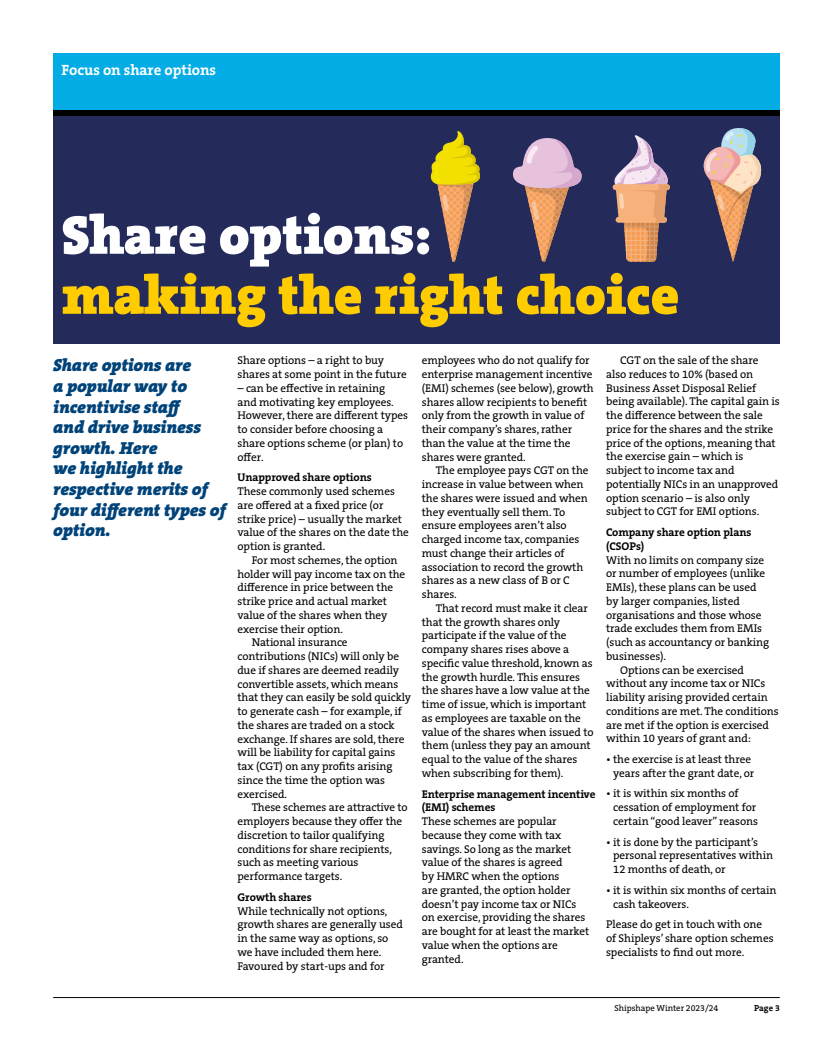
<style>
.page{position:relative;width:833px;height:1053px;background:#fff}
.page>*{position:absolute;margin:0;border:0;box-sizing:border-box;transform-origin:0 0}
.t1{font:900 55px "The Serif B W9";color:#fc0}
.t2{font:900 55px "The Serif B W9";color:#fff}
.t3{font:italic 900 17.5px/20.6px "The Serif B W9";letter-spacing:-.005em;color:#004379}
.t4{font:700 15px "The Serif B W7";letter-spacing:-.005em;color:#fff}
.t5{font:11.25px/13.8px "The Serif B W5 Plain";letter-spacing:-.005em;color:#000}
.t6{font:700 11.25px/13.8px "The Serif B W7";letter-spacing:-.005em;color:#000}
.t7{font:8.75px "The Serif B W5 Plain";letter-spacing:-.005em;color:#000}
.t8{font:700 8.75px "The Serif B W7";color:#000}
</style>
<div class="page">
<hr style="left:53px;top:997px;width:727px;height:1px;background:#000">
<div style="left:53px;top:53px;width:727px;height:57px;background:#03ace4"></div>
<div style="left:53px;top:110px;width:727px;height:7px;background:#000"></div>
<div style="left:53px;top:117px;width:727px;height:227px;background:#242b5b"></div>
<svg style="left:430px;top:131px;width:50px;height:131px"></svg>
<svg style="left:513px;top:138px;width:69px;height:124px"></svg>
<svg style="left:612px;top:135px;width:58px;height:127px"></svg>
<svg style="left:703px;top:128px;width:59px;height:134px"></svg>
<h3 class="t4" style="left:62px;top:60px;width:156px">Focus on share options</h3>
<h1 class="t2" style="left:62px;top:198px;width:371px">Share options:</h1>
<h1 class="t1" style="left:62px;top:258px;width:619px">making the right choice</h1>
<h2 class="t3" style="left:53px;top:355px;width:174px">Share options are<br>a popular way to incentivise staff<br>and drive business growth. Here<br>we highlight the respective merits of four different types of option.</h2>
<p class="t5" style="left:237px;top:353px;width:171px">Share options – a right to buy shares at some point in the future</p>
<p class="t5" style="left:237px;top:381px;width:172px">– can be effective in retaining<br>and motivating key employees.<br>However, there are different types to consider before choosing a share options scheme (or plan) to offer.</p>
<p class="t6" style="left:237px;top:470px;width:136px">Unapproved share options</p>
<p class="t5" style="left:237px;top:484px;width:173px">These commonly used schemes are offered at a fixed price (or strike price) – usually the market value of the shares on the date the option is granted.</p>
<p class="t5" style="left:252px;top:553px;width:147px">For most schemes, the option</p>
<p class="t5" style="left:237px;top:567px;width:169px">holder will pay income tax on the</p>
<p class="t5" style="left:237px;top:580px;width:157px">difference in price between the</p>
<p class="t5" style="left:237px;top:594px;width:151px">strike price and actual market</p>
<p class="t5" style="left:237px;top:608px;width:152px">value of the shares when they</p>
<p class="t5" style="left:237px;top:622px;width:107px">exercise their option.</p>
<p class="t5" style="left:252px;top:635px;width:97px">National insurance</p>
<p class="t5" style="left:237px;top:649px;width:163px">contributions (NICs) will only be</p>
<p class="t5" style="left:237px;top:663px;width:163px">due if shares are deemed readily</p>
<p class="t5" style="left:237px;top:677px;width:162px">convertible assets, which means</p>
<p class="t5" style="left:237px;top:690px;width:175px">that they can easily be sold quickly</p>
<p class="t5" style="left:237px;top:704px;width:166px">to generate cash – for example, if</p>
<p class="t5" style="left:237px;top:718px;width:159px">the shares are traded on a stock</p>
<p class="t5" style="left:237px;top:732px;width:169px">exchange. If shares are sold, there</p>
<p class="t5" style="left:237px;top:745px;width:159px">will be liability for capital gains</p>
<p class="t5" style="left:237px;top:759px;width:156px">tax (CGT) on any profits arising</p>
<p class="t5" style="left:237px;top:773px;width:149px">since the time the option was</p>
<p class="t5" style="left:237px;top:787px;width:51px">exercised.</p>
<p class="t5" style="left:252px;top:800px;width:158px">These schemes are attractive to</p>
<p class="t5" style="left:237px;top:814px;width:166px">employers because they offer the</p>
<p class="t5" style="left:237px;top:828px;width:149px">discretion to tailor qualifying</p>
<p class="t5" style="left:237px;top:842px;width:156px">conditions for share recipients,</p>
<p class="t5" style="left:237px;top:855px;width:122px">such as meeting various</p>
<p class="t5" style="left:237px;top:869px;width:106px">performance targets.</p>
<p class="t6" style="left:237px;top:890px;width:76px">Growth shares</p>
<p class="t5" style="left:237px;top:903px;width:167px">While technically not options, growth shares are generally used in the same way as options, so we have included them here.<br>Favoured by start-ups and for</p>
<p class="t5" style="left:422px;top:353px;width:173px">employees who do not qualify for enterprise management incentive (EMI) schemes (see below), growth shares allow recipients to benefit only from the growth in value of their company’s shares, rather than the value at the time the shares were granted.</p>
<p class="t5" style="left:422px;top:463px;width:168px;text-indent:14px">The employee pays CGT on the increase in value between when the shares were issued and when they eventually sell them. To ensure employees aren’t also charged income tax, companies must change their articles of association to record the growth shares as a new class of B or C shares.</p>
<p class="t5" style="left:422px;top:601px;width:173px;text-indent:14px">That record must make it clear that the growth shares only participate if the value of the company shares rises above a specific value threshold, known as the growth hurdle. This ensures the shares have a low value at the time of issue, which is important as employees are taxable on the value of the shares when issued to them (unless they pay an amount equal to the value of the shares when subscribing for them).</p>
<p class="t6" style="left:422px;top:786px;width:175px">Enterprise management incentive (EMI) schemes</p>
<p class="t5" style="left:422px;top:814px;width:169px">These schemes are popular because they come with tax savings. So long as the market value of the shares is agreed<br>by HMRC when the options<br>are granted, the option holder doesn’t pay income tax or NICs on exercise, providing the shares are bought for at least the market value when the options are granted.</p>
<p class="t5" style="left:606px;top:353px;width:175px;text-indent:14px">CGT on the sale of the share also reduces to 10% (based on<br>Business Asset Disposal Relief being available). The capital gain is the difference between the sale price for the shares and the strike price of the options, meaning that the exercise gain – which is subject to income tax and potentially NICs in an unapproved option scenario – is also only subject to CGT for EMI options.</p>
<p class="t6" style="left:606px;top:525px;width:147px">Company share option plans (CSOPs)</p>
<p class="t5" style="left:606px;top:553px;width:160px">With no limits on company size</p>
<p class="t5" style="left:606px;top:566px;width:161px">or number of employees (unlike</p>
<p class="t5" style="left:606px;top:580px;width:152px">EMIs), these plans can be used</p>
<p class="t5" style="left:606px;top:594px;width:135px">by larger companies, listed</p>
<p class="t5" style="left:606px;top:608px;width:157px">organisations and those whose</p>
<p class="t5" style="left:606px;top:621px;width:158px">trade excludes them from EMIs</p>
<p class="t5" style="left:606px;top:635px;width:165px">(such as accountancy or banking</p>
<p class="t5" style="left:606px;top:649px;width:61px">businesses).</p>
<p class="t5" style="left:620px;top:663px;width:125px">Options can be exercised</p>
<p class="t5" style="left:606px;top:676px;width:161px">without any income tax or NICs</p>
<p class="t5" style="left:606px;top:690px;width:163px">liability arising provided certain</p>
<p class="t5" style="left:606px;top:704px;width:174px">conditions are met. The conditions</p>
<p class="t5" style="left:606px;top:718px;width:164px">are met if the option is exercised</p>
<p class="t5" style="left:606px;top:731px;width:146px">within 10 years of grant and:</p>
<p class="t5" style="left:606px;top:752px;width:150px;text-align:right">• the exercise is at least three years after the grant date, or</p>
<p class="t5" style="left:613px;top:786px;width:146px;text-indent:-7px">• it is within six months of cessation of employment for certain “good leaver” reasons</p>
<p class="t5" style="left:613px;top:834px;width:161px;text-indent:-7px">• it is done by the participant’s personal representatives within<br>12 months of death, or</p>
<p class="t5" style="left:613px;top:883px;width:165px;text-indent:-7px">• it is within six months of certain cash takeovers.</p>
<p class="t5" style="left:606px;top:917px;width:169px">Please do get in touch with one of Shipleys’ share option schemes specialists to find out more.</p>
<p class="t7" style="left:614px;top:1002px;width:105px">Shipshape Winter 2023/24</p>
<p class="t8" style="left:754px;top:1002px;width:27px">Page 3</p>
</div>
